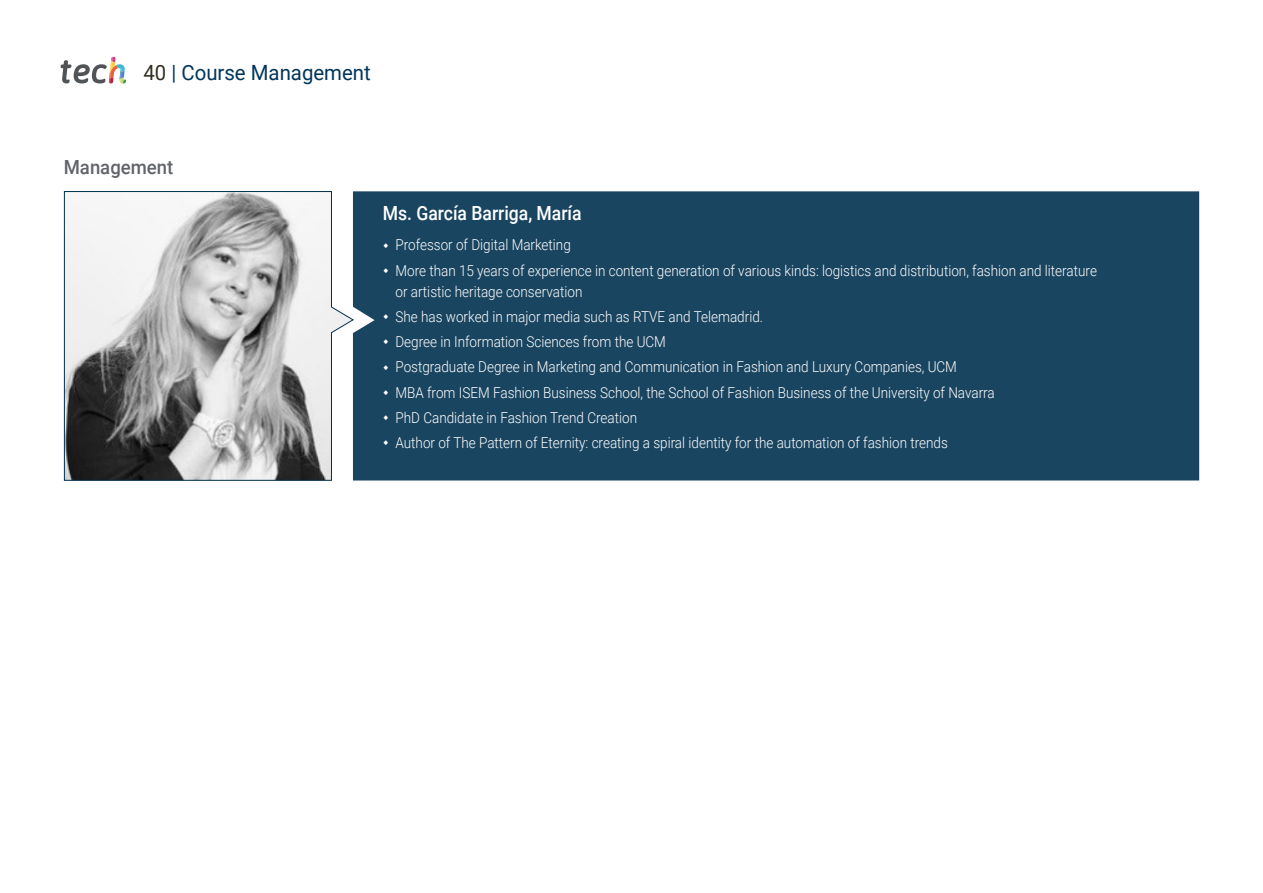
<style>
.page{position:relative;width:1263px;height:893px;background:#fff}
.page>*{position:absolute;margin:0;border:0;box-sizing:border-box;transform-origin:0 0}
.t1{font:21px "Roboto";color:#00355c}
.t2{font:500 19.5px "Roboto";color:#fff;scale:.9 1}
.t3{font:500 19.5px "Roboto";color:#61646a;scale:.95 1}
.t4{font:300 15px/25.2px "Roboto";color:#fff;scale:.9 1}
.s1{color:#312e20}
</style>
<div class="page">
<svg style="left:61px;top:57px;width:65px;height:27px"></svg>
<div style="left:354px;top:191px;width:845px;height:289px;background:#1a4561"></div>
<svg style="left:64px;top:191px;width:290px;height:290px"></svg>
<svg style="left:384px;top:243px;width:4px;height:5px"></svg>
<svg style="left:384px;top:268px;width:4px;height:5px"></svg>
<svg style="left:384px;top:314px;width:4px;height:5px"></svg>
<svg style="left:384px;top:339px;width:4px;height:5px"></svg>
<svg style="left:384px;top:365px;width:4px;height:5px"></svg>
<svg style="left:384px;top:390px;width:4px;height:5px"></svg>
<svg style="left:384px;top:415px;width:4px;height:5px"></svg>
<svg style="left:384px;top:440px;width:4px;height:5px"></svg>
<h1 class="t1" style="left:144px;top:57px;width:229px"><span class="s1">40</span> | Course Management</h1>
<h2 class="t3" style="left:64px;top:154px;width:117px">Management</h2>
<h2 class="t2" style="left:383px;top:199px;width:223px">Ms. García Barriga, María</h2>
<p class="t4" style="left:395px;top:232px;width:781px">Professor of Digital Marketing<br>More than 15 years of experience in content generation of various kinds: logistics and distribution, fashion and literature</p>
<p class="t4" style="left:395px;top:278px;width:667px">or artistic heritage conservation<br>She has worked in major media such as RTVE and Telemadrid.<br>Degree in Information Sciences from the UCM<br>Postgraduate Degree in Marketing and Communication in Fashion and Luxury Companies, UCM<br>MBA from ISEM Fashion Business School, the School of Fashion Business of the University of Navarra PhD Candidate in Fashion Trend Creation<br>Author of The Pattern of Eternity: creating a spiral identity for the automation of fashion trends</p>
</div>
